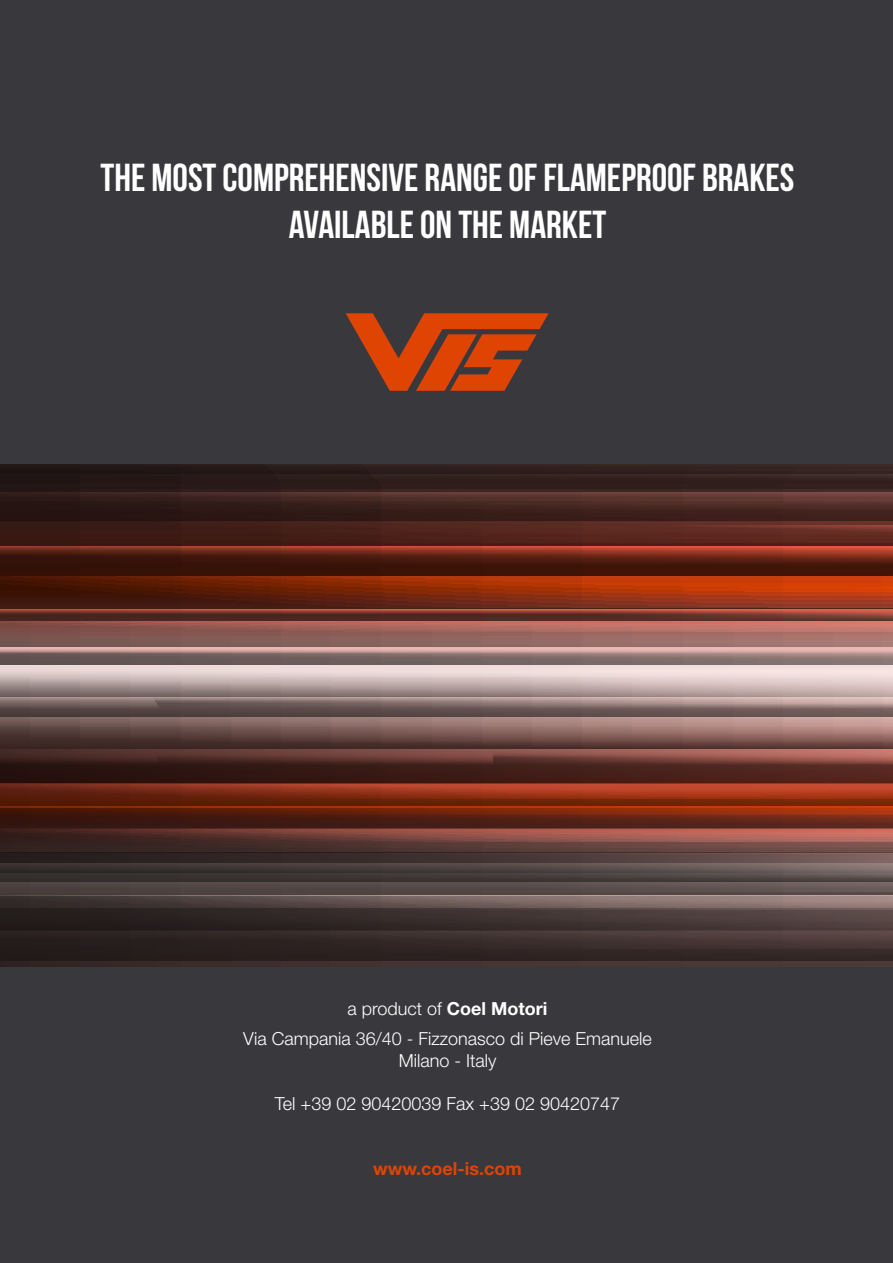
<style>
.page{position:relative;width:893px;height:1263px;background:#fff}
.page>*{position:absolute;margin:0;border:0;box-sizing:border-box;transform-origin:0 0}
.t1{font:700 39px/46.8px "Bebas Neue";color:#fff;text-align:center}
.t2{font:300 18px/30.2px "Helvetica Neue";color:#fff;text-align:center}
.t3{font:700 18px "Helvetica Neue";color:#e04403}
.s1{font-weight:700}
</style>
<div class="page">
<svg style="left:0;top:608px;width:893px;height:360px;background:#453533"></svg>
<svg style="left:0;top:632px;width:893px;height:33px;background:#8c6863"></svg>
<div style="left:0;top:522px;width:893px;height:56px;background:linear-gradient(to right,#341107,#45170a)"></div>
<div style="left:0;top:474px;width:893px;height:57px;background:linear-gradient(to right,#241615,#34211e)"></div>
<svg style="left:0;top:609px;width:893px;height:12px;background:#72362c"></svg>
<svg style="left:0;top:648px;width:893px;height:12px;background:#a38481"></svg>
<svg style="left:0;top:546px;width:893px;height:20px;background:#6a2718"></svg>
<div style="left:0;top:462px;width:893px;height:20px;background:linear-gradient(to right,#201614,#3b2825)"></div>
<div style="left:0;top:853px;width:893px;height:39px;background:linear-gradient(to right,#483f3d,#6a5c5a)"></div>
<svg style="left:0;top:665px;width:893px;height:35px;background:#b9a6a3"></svg>
<div style="left:0;top:783px;width:893px;height:32px;background:linear-gradient(to right,#511803,#7f2705)"></div>
<svg style="left:0;top:576px;width:893px;height:32px;background:#842b0e"></svg>
<svg style="left:0;top:490px;width:893px;height:53px;background:#43231e"></svg>
<svg style="left:0;top:895px;width:893px;height:1px"></svg>
<svg style="left:0;top:784px;width:893px;height:15px;background:#97351c"></svg>
<svg style="left:0;top:666px;width:893px;height:10px;background:#eddbd9"></svg>
<svg style="left:0;top:621px;width:893px;height:11px;background:#ac665d"></svg>
<svg style="left:0;top:588px;width:893px;height:11px;background:#81280a"></svg>
<svg style="left:0;top:525px;width:893px;height:10px;background:#51251d"></svg>
<svg style="left:0;top:806px;width:893px;height:2px;background:#af3402"></svg>
<svg style="left:0;top:872px;width:893px;height:10px;background:#423a39"></svg>
<svg style="left:0;top:930px;width:893px;height:31px;background:#342827"></svg>
<svg style="left:0;top:700px;width:893px;height:49px;background:#775b58"></svg>
<svg style="left:0;top:749px;width:893px;height:34px;background:#532c26"></svg>
<svg style="left:0;top:808px;width:893px;height:64px;background:#62362d"></svg>
<svg style="left:0;top:852px;width:893px;height:10px;background:#453534"></svg>
<svg style="left:0;top:896px;width:893px;height:34px;background:#4b3e3d"></svg>
<div style="left:0;top:0;width:893px;height:463px;background:#39393d"></div>
<div style="left:0;top:968px;width:893px;height:295px;background:#39393d"></div>
<svg style="left:346px;top:313px;width:203px;height:78px"></svg>
<h1 class="t1" style="left:101px;top:153px;width:695px">THE MOST COMPREHENSIVE RANGE OF FLAMEPROOF BRAKES<br>AVAILABLE ON THE MARKET</h1>
<p class="t2" style="left:243px;top:993px;width:410px">a product of <span class="s1">Coel Motori<br></span>Via Campania 36/40 - Fizzonasco di Pieve Emanuele</p>
<p class="t2" style="left:399px;top:1045px;width:99px">Milano - Italy</p>
<p class="t2" style="left:275px;top:1088px;width:347px">Tel +39 02 90420039 Fax +39 02 90420747</p>
<p class="t3" style="left:373px;top:1157px;width:150px">www.coel-is.com</p>
</div>
